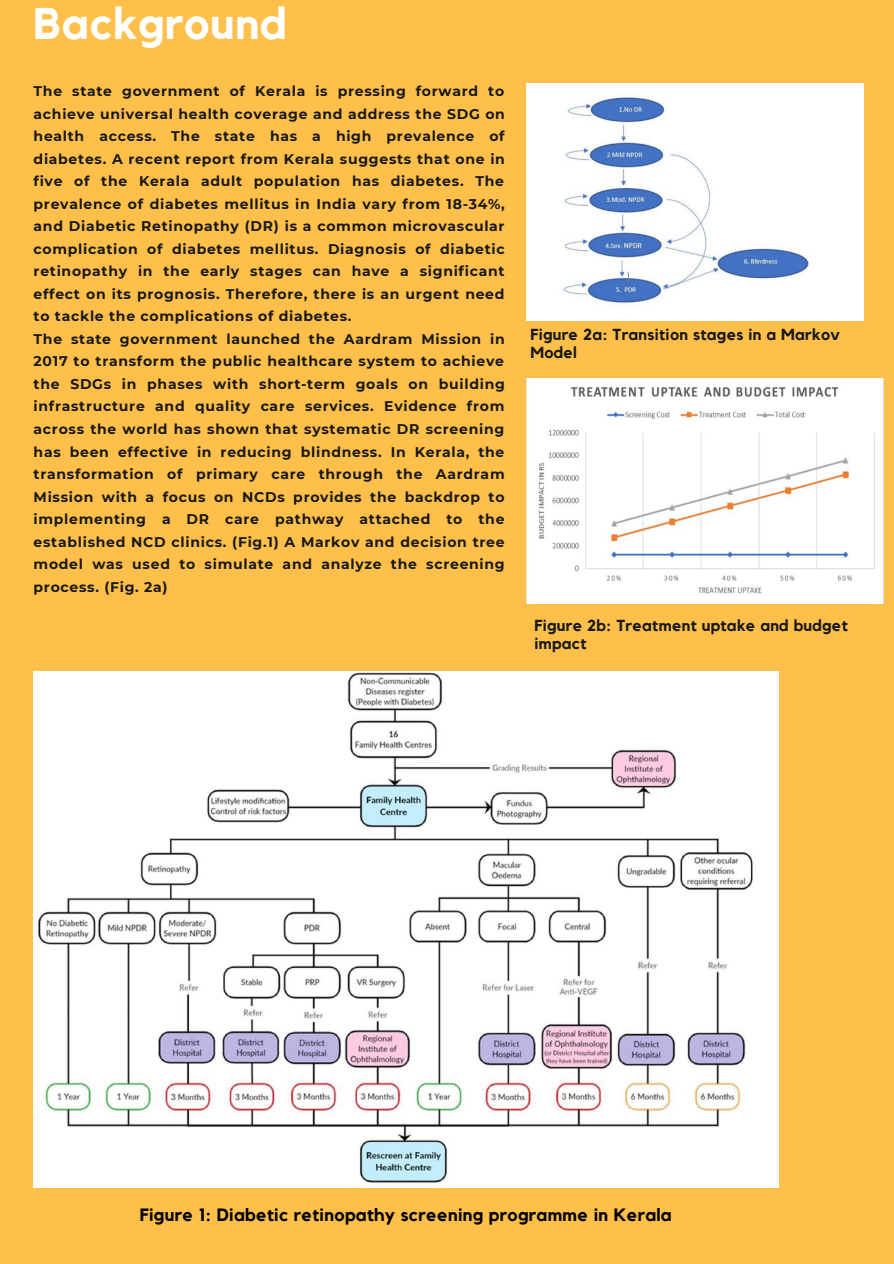
<style>
.page{position:relative;width:894px;height:1264px;background:#fff}
.page>*{position:absolute;margin:0;border:0;box-sizing:border-box;transform-origin:0 0}
.t1{font:700 44.25px "Kollektif";letter-spacing:.02em;color:#fff}
.t2{font:700 17.7px "Kollektif";letter-spacing:.02em;color:#000}
.t3{font:700 15.9px/18px "Kollektif";letter-spacing:.02em;color:#191919}
.t4{font:700 13.95px/22.5px "Montserrat";letter-spacing:.05em;color:#191919;text-align:justify}
</style>
<div class="page">
<div style="left:0;top:0;width:893px;height:1263px;background:#ffc04b"></div>
<img style="left:34px;top:671px;width:744px;height:515px">
<img style="left:526px;top:84px;width:336px;height:236px">
<img style="left:526px;top:378px;width:357px;height:226px">
<p class="t1" style="left:34px;top:4px;width:254px">Background</p>
<p class="t4" style="left:34px;top:80px;width:472px">The state government of Kerala is pressing forward to achieve universal health coverage and address the SDG on health access. The state has a high prevalence of diabetes. A recent report from Kerala suggests that one in five of the Kerala adult population has diabetes. The prevalence of diabetes mellitus in India vary from 18-34%, and Diabetic Retinopathy (DR) is a common microvascular complication of diabetes mellitus. Diagnosis of diabetic retinopathy in the early stages can have a significant effect on its prognosis. Therefore, there is an urgent need to tackle the complications of diabetes.</p>
<p class="t4" style="left:34px;top:327px;width:472px">The state government launched the Aardram Mission in 2017 to transform the public healthcare system to achieve the SDGs in phases with short-term goals on building infrastructure and quality care services. Evidence from across the world has shown that systematic DR screening has been effective in reducing blindness. In Kerala, the transformation of primary care through the Aardram Mission with a focus on NCDs provides the backdrop to implementing a DR care pathway attached to the established NCD clinics. (Fig.1) A Markov and decision tree model was used to simulate and analyze the screening process. (Fig. 2a)</p>
<p class="t3" style="left:530px;top:326px;width:311px">Figure 2a: Transition stages in a Markov<br>Model</p>
<p class="t3" style="left:534px;top:617px;width:315px">Figure 2b: Treatment uptake and budget impact</p>
<p class="t2" style="left:140px;top:1206px;width:533px">Figure 1: Diabetic retinopathy screening programme in Kerala</p>
</div>
